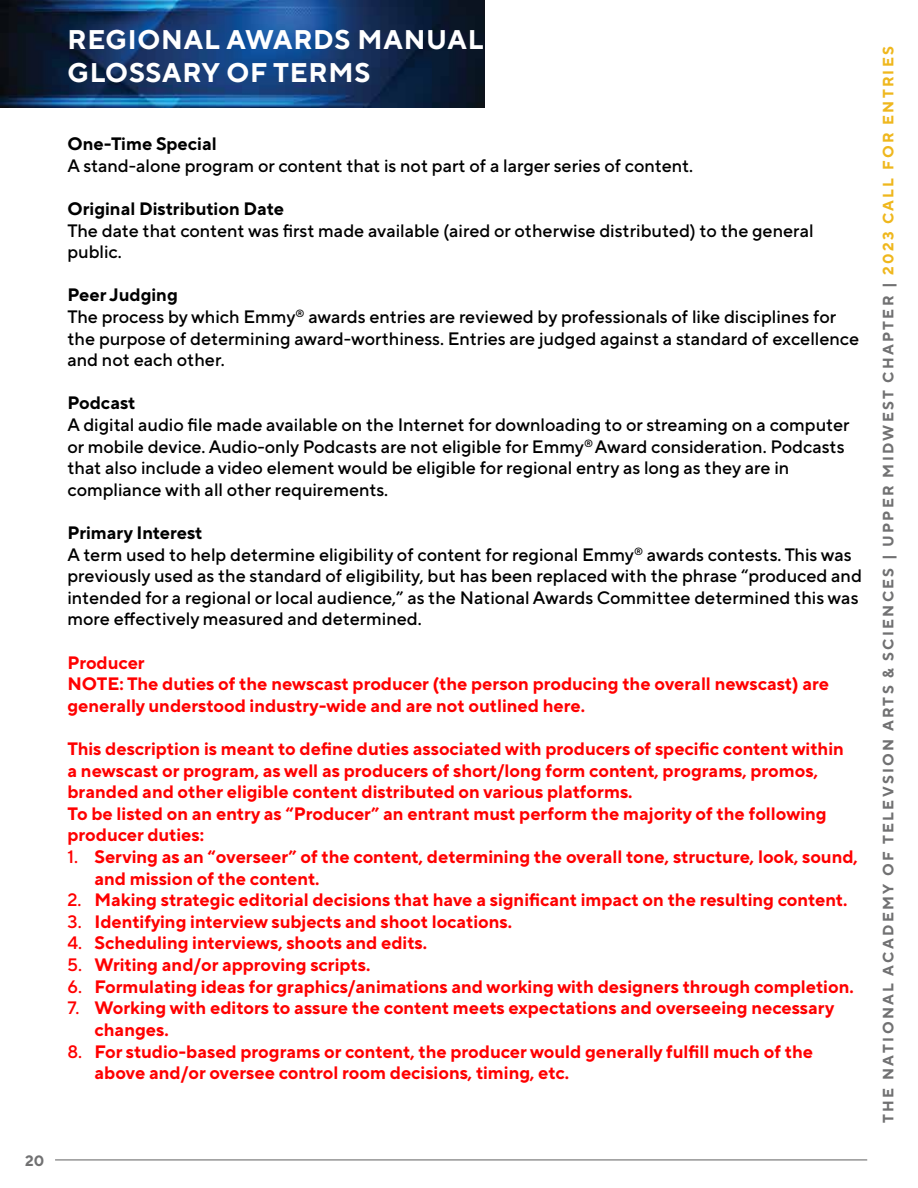
<style>
.page{position:relative;width:918px;height:1188px;background:#fff}
.page>*{position:absolute;margin:0;border:0;box-sizing:border-box;transform-origin:0 0}
.t1{font:700 27px/32.4px "TT Norms Pro";letter-spacing:.03em;color:#fff}
.t2{font:700 18px/21.6px "TT Norms Pro";color:#f00}
.t3{font:500 18px/21.6px "TT Norms Pro";color:#000}
.t4{font:700 18px "TT Norms Pro";color:#000}
.t5{font:700 15px "TT Norms Pro";letter-spacing:.15em;color:#717172}
.s1{font-weight:700}
.s2{font-weight:500}
.s3{color:#efb71d}
</style>
<div class="page">
<img style="left:0;top:0;width:485px;height:108px">
<hr style="left:55px;top:1159px;width:812px;height:1px;background:#717172">
<p class="t5" style="left:25px;top:1151px;width:21px">20</p>
<h1 class="t1" style="left:68px;top:23px;width:418px">REGIONAL AWARDS MANUAL<br>GLOSSARY OF TERMS</h1>
<p class="t4" style="left:68px;top:132px;width:151px">One-Time Special</p>
<p class="t3" style="left:68px;top:154px;width:627px">A stand-alone program or content that is not part of a larger series of content.</p>
<p class="t4" style="left:68px;top:197px;width:218px">Original Distribution Date</p>
<p class="t3" style="left:68px;top:219px;width:748px">The date that content was first made available (aired or otherwise distributed) to the general public.</p>
<p class="t3" style="left:68px;top:284px;width:793px"><span class="s1">Peer Judging<br></span>The process by which Emmy<sup>®</sup> awards entries are reviewed by professionals of like disciplines for the purpose of determining award-worthiness. Entries are judged against a standard of excellence and not each other.</p>
<p class="t4" style="left:68px;top:391px;width:69px">Podcast</p>
<p class="t3" style="left:67px;top:413px;width:784px">A digital audio file made available on the Internet for downloading to or streaming on a computer or mobile device. Audio-only Podcasts are not eligible for Emmy<sup>®</sup> Award consideration. Podcasts that also include a video element would be eligible for regional entry as long as they are in compliance with all other requirements.</p>
<p class="t3" style="left:67px;top:521px;width:796px"><span class="s1">Primary Interest<br></span>A term used to help determine eligibility of content for regional Emmy<sup>®</sup> awards contests. This was previously used as the standard of eligibility, but has been replaced with the phrase “produced and intended for a regional or local audience,” as the National Awards Committee determined this was more effectively measured and determined.</p>
<p class="t2" style="left:67px;top:651px;width:763px">Producer<br>NOTE: The duties of the newscast producer (the person producing the overall newscast) are generally understood industry-wide and are not outlined here.</p>
<p class="t2" style="left:67px;top:737px;width:778px">This description is meant to define duties associated with producers of specific content within a newscast or program, as well as producers of short/long form content, programs, promos, branded and other eligible content distributed on various platforms.<br>To be listed on an entry as “Producer” an entrant must perform the majority of the following producer duties:</p>
<p class="t2" style="left:94px;top:845px;width:765px;text-indent:-27px"><span class="s2">1.</span> Serving as an “overseer” of the content, determining the overall tone, structure, look, sound, and mission of the content.</p>
<p class="t2" style="left:67px;top:889px;width:781px"><span class="s2">2.</span> Making strategic editorial decisions that have a significant impact on the resulting content.</p>
<p class="t2" style="left:67px;top:910px;width:446px"><span class="s2">3.</span> Identifying interview subjects and shoot locations.</p>
<p class="t2" style="left:67px;top:932px;width:361px"><span class="s2">4.</span> Scheduling interviews, shoots and edits.</p>
<p class="t2" style="left:67px;top:953px;width:304px"><span class="s2">5.</span> Writing and/or approving scripts.</p>
<p class="t2" style="left:67px;top:975px;width:788px"><span class="s2">6.</span> Formulating ideas for graphics/animations and working with designers through completion.</p>
<p class="t2" style="left:94px;top:997px;width:741px;text-indent:-27px"><span class="s2">7.</span> Working with editors to assure the content meets expectations and overseeing necessary changes.</p>
<p class="t2" style="left:94px;top:1040px;width:720px;text-indent:-27px"><span class="s2">8.</span> For studio-based programs or content, the producer would generally fulfill much of the above and/or oversee control room decisions, timing, etc.</p>
<p class="t5" style="left:878px;top:1123px;width:1078px;rotate:-90deg">THE NATIONAL ACADEMY OF TELEVSION ARTS &amp; SCIENCES | UPPER MIDWEST CHAPTER | <span class="s3">2023 CALL FOR ENTRIES</span></p>
</div>
